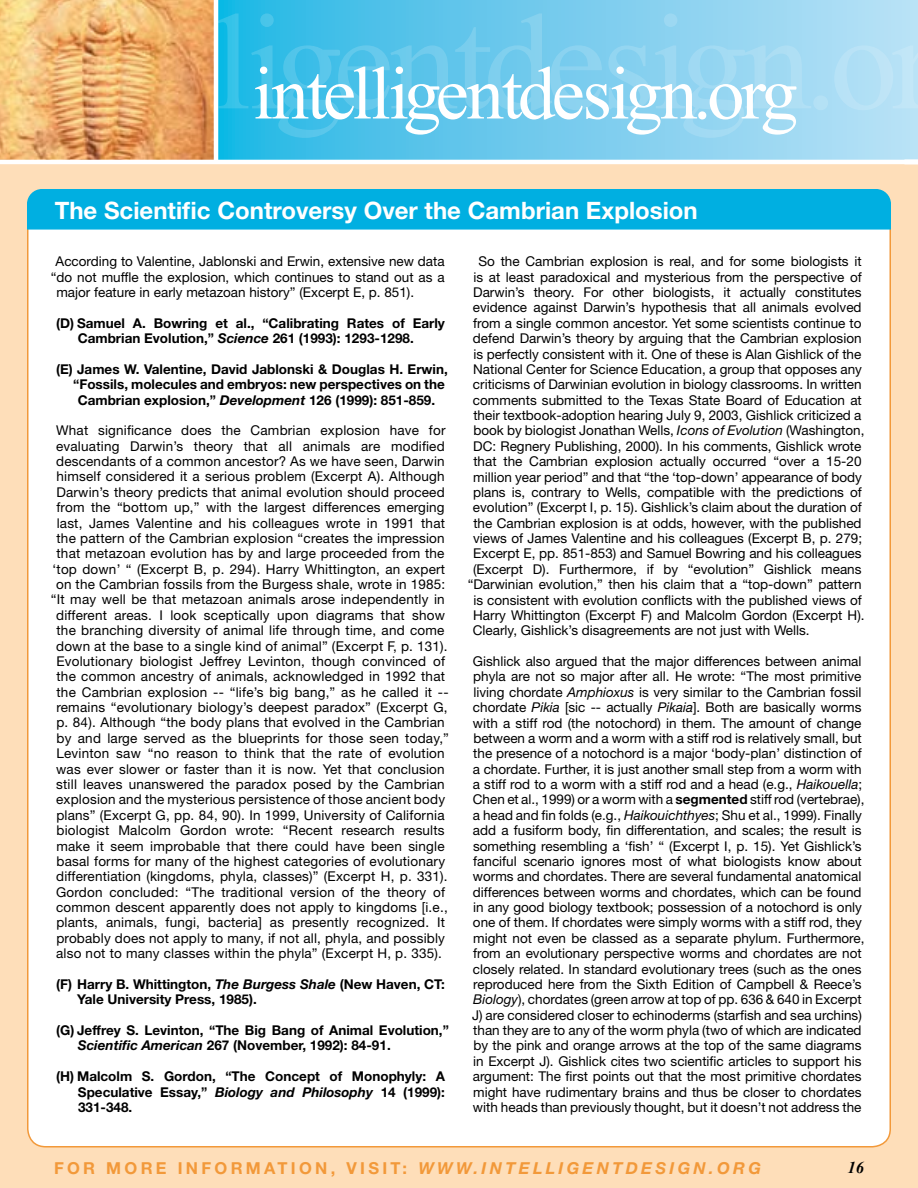
<style>
.page{position:relative;width:918px;height:1188px;background:#fedeb9}
.page>*{position:absolute;margin:0;border:0;box-sizing:border-box;transform-origin:0 0}
.t1{font:700 24px "Helvetica Neue LT Std";color:#fff}
.t2{font:700 16.5px "Helvetica Neue LT Std";letter-spacing:.2em;color:#f2993a}
.t3{font:italic 700 16.5px "Times New Roman";color:#000}
.t4{font:13.5px/15.5px "Helvetica Neue LT Std";color:#000;text-align:center}
.t5{font:700 13.5px/15.5px "Helvetica Neue LT Std";color:#000}
.s1{font-style:italic}
.s2{font-weight:700}
</style>
<div class="page">
<svg style="left:218px;top:0;width:700px;height:160px;background:#80d0ef"></svg>
<svg style="left:218px;top:13px;width:610px;height:125px;background:#7fd1ee"></svg>
<img style="left:0;top:0;width:214px;height:160px">
<hr style="left:0;top:160px;width:918px;height:4px;background:#fff">
<hr style="left:214px;top:0;width:4px;height:162px;background:#fff">
<svg style="left:834px;top:45px;width:84px;height:65px;background:#b6e1f5"></svg>
<div style="left:28px;top:190px;width:862px;height:957px;background:#fff;border-radius:18px"></div>
<div style="left:27px;top:189px;width:864px;height:41px;background:#00afe1"></div>
<h1 class="t1" style="left:55px;top:196px;width:645px">The Scientific Controversy Over the Cambrian Explosion</h1>
<p class="t4" style="left:56px;top:253px;width:391px">According to Valentine, Jablonski and Erwin, extensive new data</p>
<p class="t4" style="left:51px;top:269px;width:395px">“do not muffle the explosion, which continues to stand out as a</p>
<p class="t4" style="left:56px;top:284px;width:359px">major feature in early metazoan history” (Excerpt E, p. 851).</p>
<p class="t5" style="left:78px;top:315px;width:369px;text-indent:-22px">(D) Samuel A. Bowring et al., “Calibrating Rates of Early<br>Cambrian Evolution,” <span class="s1">Science</span> 261 (1993): 1293-1298.</p>
<p class="t5" style="left:56px;top:361px;width:393px">(E) James W. Valentine, David Jablonski &amp; Douglas H. Erwin,</p>
<p class="t5" style="left:73px;top:376px;width:373px">“Fossils, molecules and embryos: new perspectives on the</p>
<p class="t5" style="left:78px;top:392px;width:359px">Cambrian explosion,” <span class="s1">Development</span> 126 (1999): 851-859.</p>
<p class="t4" style="left:51px;top:423px;width:400px">What significance does the Cambrian explosion have for evaluating Darwin’s theory that all animals are modified descendants of a common ancestor? As we have seen, Darwin himself considered it a serious problem (Excerpt A). Although Darwin’s theory predicts that animal evolution should proceed from the “bottom up,” with the largest differences emerging last, James Valentine and his colleagues wrote in 1991 that the pattern of the Cambrian explosion “creates the impression that metazoan evolution has by and large proceeded from the ‘top down’ “ (Excerpt B, p. 294). Harry Whittington, an expert on the Cambrian fossils from the Burgess shale, wrote in 1985: “It may well be that metazoan animals arose independently in different areas. I look sceptically upon diagrams that show the branching diversity of animal life through time, and come down at the base to a single kind of animal” (Excerpt F, p. 131).<br>Evolutionary biologist Jeffrey Levinton, though convinced of the common ancestry of animals, acknowledged in 1992 that the Cambrian explosion -- “life’s big bang,” as he called it -- remains “evolutionary biology’s deepest paradox” (Excerpt G, p. 84). Although “the body plans that evolved in the Cambrian by and large served as the blueprints for those seen today,” Levinton saw “no reason to think that the rate of evolution was ever slower or faster than it is now. Yet that conclusion still leaves unanswered the paradox posed by the Cambrian explosion and the mysterious persistence of those ancient body plans” (Excerpt G, pp. 84, 90). In 1999, University of California biologist Malcolm Gordon wrote: “Recent research results make it seem improbable that there could have been single basal forms for many of the highest categories of evolutionary differentiation (kingdoms, phyla, classes)” (Excerpt H, p. 331).<br>Gordon concluded: “The traditional version of the theory of common descent apparently does not apply to kingdoms [i.e., plants, animals, fungi, bacteria] as presently recognized. It probably does not apply to many, if not all, phyla, and possibly also not to many classes within the phyla” (Excerpt H, p. 335).</p>
<p class="t5" style="left:77px;top:976px;width:369px;text-indent:-21px">(F) Harry B. Whittington, <span class="s1">The Burgess Shale</span> (New Haven, CT:<br>Yale University Press, 1985).</p>
<p class="t5" style="left:78px;top:1022px;width:373px;text-indent:-22px">(G) Jeffrey S. Levinton, “The Big Bang of Animal Evolution,”<br><span class="s1">Scientific American</span> 267 (November, 1992): 84-91.</p>
<p class="t5" style="left:78px;top:1068px;width:369px;text-align:justify;text-indent:-22px">(H) Malcolm S. Gordon, “The Concept of Monophyly: A Speculative Essay,” <span class="s1">Biology and Philosophy</span> 14 (1999):<br>331-348.</p>
<p class="t4" style="left:478px;top:254px;width:385px">So the Cambrian explosion is real, and for some biologists it</p>
<p class="t4" style="left:473px;top:269px;width:390px">is at least paradoxical and mysterious from the perspective of</p>
<p class="t4" style="left:473px;top:284px;width:390px">Darwin’s theory. For other biologists, it actually constitutes</p>
<p class="t4" style="left:473px;top:300px;width:390px">evidence against Darwin’s hypothesis that all animals evolved</p>
<p class="t4" style="left:473px;top:315px;width:390px">from a single common ancestor. Yet some scientists continue to</p>
<p class="t4" style="left:473px;top:330px;width:390px">defend Darwin’s theory by arguing that the Cambrian explosion</p>
<p class="t4" style="left:473px;top:346px;width:390px">is perfectly consistent with it. One of these is Alan Gishlick of the</p>
<p class="t4" style="left:473px;top:361px;width:390px">National Center for Science Education, a group that opposes any</p>
<p class="t4" style="left:473px;top:377px;width:390px">criticisms of Darwinian evolution in biology classrooms. In written</p>
<p class="t4" style="left:473px;top:392px;width:390px">comments submitted to the Texas State Board of Education at</p>
<p class="t4" style="left:473px;top:407px;width:390px">their textbook-adoption hearing July 9, 2003, Gishlick criticized a</p>
<p class="t4" style="left:473px;top:423px;width:393px">book by biologist Jonathan Wells, <span class="s1">Icons of Evolution</span> (Washington,</p>
<p class="t4" style="left:473px;top:438px;width:390px">DC: Regnery Publishing, 2000). In his comments, Gishlick wrote</p>
<p class="t4" style="left:473px;top:453px;width:390px">that the Cambrian explosion actually occurred “over a 15-20</p>
<p class="t4" style="left:473px;top:469px;width:390px">million year period” and that “the ‘top-down’ appearance of body</p>
<p class="t4" style="left:473px;top:484px;width:390px">plans is, contrary to Wells, compatible with the predictions of</p>
<p class="t4" style="left:473px;top:500px;width:390px">evolution” (Excerpt I, p. 15). Gishlick’s claim about the duration of</p>
<p class="t4" style="left:473px;top:515px;width:390px">the Cambrian explosion is at odds, however, with the published</p>
<p class="t4" style="left:473px;top:530px;width:391px">views of James Valentine and his colleagues (Excerpt B, p. 279;</p>
<p class="t4" style="left:473px;top:546px;width:390px">Excerpt E, pp. 851-853) and Samuel Bowring and his colleagues</p>
<p class="t4" style="left:473px;top:561px;width:390px">(Excerpt D). Furthermore, if by “evolution” Gishlick means</p>
<p class="t4" style="left:468px;top:576px;width:395px">“Darwinian evolution,” then his claim that a “top-down” pattern</p>
<p class="t4" style="left:473px;top:592px;width:390px">is consistent with evolution conflicts with the published views of</p>
<p class="t4" style="left:473px;top:607px;width:393px">Harry Whittington (Excerpt F) and Malcolm Gordon (Excerpt H).</p>
<p class="t4" style="left:473px;top:623px;width:338px">Clearly, Gishlick’s disagreements are not just with Wells.</p>
<p class="t4" style="left:472px;top:653px;width:394px;text-align:left">Gishlick also argued that the major differences between animal phyla are not so major after all. He wrote: “The most primitive living chordate <span class="s1">Amphioxus</span> is very similar to the Cambrian fossil chordate <span class="s1">Pikia</span> [sic -- actually <span class="s1">Pikaia</span>]. Both are basically worms with a stiff rod (the notochord) in them. The amount of change between a worm and a worm with a stiff rod is relatively small, but the presence of a notochord is a major ‘body-plan’ distinction of a chordate. Further, it is just another small step from a worm with a stiff rod to a worm with a stiff rod and a head (e.g., <span class="s1">Haikouella</span>; Chen et al., 1999) or a worm with a <span class="s2">segmented</span> stiff rod (vertebrae), a head and fin folds (e.g., <span class="s1">Haikouichthyes</span>; Shu et al., 1999). Finally add a fusiform body, fin differentation, and scales; the result is something resembling a ‘fish’ “ (Excerpt I, p. 15). Yet Gishlick’s fanciful scenario ignores most of what biologists know about worms and chordates. There are several fundamental anatomical differences between worms and chordates, which can be found in any good biology textbook; possession of a notochord is only one of them. If chordates were simply worms with a stiff rod, they might not even be classed as a separate phylum. Furthermore, from an evolutionary perspective worms and chordates are not closely related. In standard evolutionary trees (such as the ones reproduced here from the Sixth Edition of Campbell &amp; Reece’s <span class="s1">Biology</span>), chordates (green arrow at top of pp. 636 &amp; 640 in Excerpt J) are considered closer to echinoderms (starfish and sea urchins) than they are to any of the worm phyla (two of which are indicated by the pink and orange arrows at the top of the same diagrams in Excerpt J). Gishlick cites two scientific articles to support his argument: The first points out that the most primitive chordates might have rudimentary brains and thus be closer to chordates with heads than previously thought, but it doesn’t not address the</p>
<p class="t2" style="left:54px;top:1158px;width:708px">FOR MORE INFORMATION, VISIT: <span class="s1">WWW.INTELLIGENTDESIGN.ORG</span></p>
<p class="t3" style="left:848px;top:1158px;width:18px">16</p>
</div>
